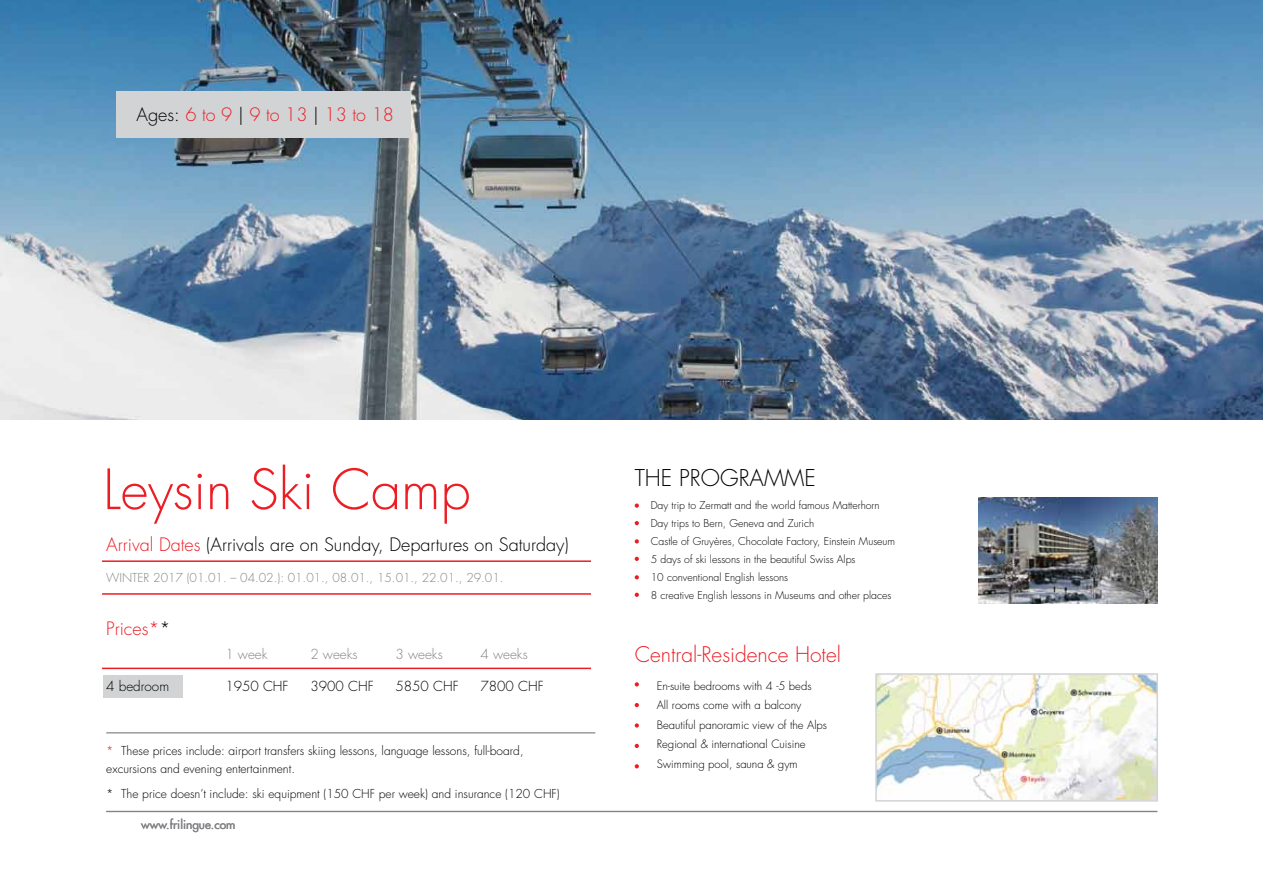
<style>
.page{position:relative;width:1263px;height:893px;background:#fff}
.page>*{position:absolute;margin:0;border:0;box-sizing:border-box;transform-origin:0 0}
.t1{font:300 54px "Futura Std";color:#ed1d24}
.t2{font:300 22.5px "Futura Std";color:#000}
.t3{font:300 21px "Futura Std";color:#ed1d24}
.t4{font:300 18px "Futura Std";color:#000}
.t5{font:300 18px "Futura Std";color:#ed1d24}
.t6{font:300 13.5px "Futura Std";color:#000}
.t7{font:300 13.5px "Futura Std";color:#808285}
.t8{font:300 12px/18px "Futura Std";color:#000}
.t9{font:300 12px "Futura Std";color:#808285}
.t10{font:500 12px "Futura Std";color:#808285}
.t11{font:300 11.25px/19.5px "Futura Std";color:#000}
.t12{font:300 10.5px/18px "Futura Std";color:#000}
.s1{color:#000}
.s2{color:#ed1d24}
</style>
<div class="page">
<svg style="left:635px;top:503px;width:4px;height:5px"></svg>
<svg style="left:635px;top:521px;width:4px;height:4px"></svg>
<svg style="left:635px;top:539px;width:4px;height:4px"></svg>
<svg style="left:635px;top:557px;width:4px;height:4px"></svg>
<svg style="left:635px;top:575px;width:4px;height:4px"></svg>
<svg style="left:635px;top:593px;width:4px;height:4px"></svg>
<div style="left:103px;top:675px;width:80px;height:23px;background:#d1d3d4"></div>
<hr style="left:106px;top:811px;width:1051px;height:1px;background:#808285">
<hr style="left:106px;top:732px;width:489px;height:1px;background:#808285">
<img style="left:0;top:0;width:1263px;height:420px">
<img style="left:979px;top:497px;width:178px;height:107px">
<svg style="left:635px;top:682px;width:4px;height:4px"></svg>
<svg style="left:635px;top:703px;width:4px;height:4px"></svg>
<svg style="left:635px;top:723px;width:4px;height:5px"></svg>
<svg style="left:635px;top:744px;width:4px;height:4px"></svg>
<svg style="left:635px;top:764px;width:4px;height:4px"></svg>
<div style="left:116px;top:91px;width:295px;height:46px;background:#d1d3d4"></div>
<hr style="left:102px;top:560px;width:489px;height:2px;background:#ed1d24">
<hr style="left:102px;top:593px;width:489px;height:2px;background:#ed1d24">
<hr style="left:102px;top:668px;width:489px;height:1px;background:#ed1d24">
<img style="left:878px;top:676px;width:277px;height:123px">
<div style="left:875px;top:673px;width:283px;height:129px;border:2px solid #d1d3d4"></div>
<h3 class="t5" style="left:137px;top:103px;width:259px"><span class="s1">Ages:</span> 6 to 9 <span class="s1">|</span> 9 to 13 <span class="s1">|</span> 13 to 18</h3>
<h1 class="t1" style="left:103px;top:457px;width:369px">Leysin Ski Camp</h1>
<h3 class="t4" style="left:106px;top:533px;width:464px"><span class="s2">Arrival Dates</span> (Arrivals are on Sunday, Departures on Saturday)</h3>
<p class="t9" style="left:106px;top:570px;width:399px">WINTER 2017 (01.01. – 04.02.): 01.01., 08.01., 15.01., 22.01., 29.01.</p>
<h3 class="t5" style="left:106px;top:618px;width:66px">Prices*<span class="s1">*</span></h3>
<p class="t7" style="left:225px;top:646px;width:44px">1 week</p>
<p class="t7" style="left:310px;top:646px;width:49px">2 weeks</p>
<p class="t7" style="left:395px;top:646px;width:49px">3 weeks</p>
<p class="t7" style="left:480px;top:646px;width:49px">4 weeks</p>
<p class="t6" style="left:106px;top:678px;width:64px">4 bedroom</p>
<p class="t6" style="left:225px;top:678px;width:65px">1950 CHF</p>
<p class="t6" style="left:310px;top:678px;width:65px">3900 CHF</p>
<p class="t6" style="left:395px;top:678px;width:65px">5850 CHF</p>
<p class="t6" style="left:480px;top:678px;width:65px">7800 CHF</p>
<p class="t8" style="left:106px;top:742px;width:419px"><span class="s2">*</span> These prices include: airport transfers skiing lessons, language lessons, full-board, excursions and evening entertainment.</p>
<p class="t8" style="left:106px;top:785px;width:455px">* The price doesn’t include: ski equipment (150 CHF per week) and insurance (120 CHF)</p>
<p class="t10" style="left:141px;top:817px;width:96px">www.frilingue.com</p>
<h2 class="t2" style="left:635px;top:464px;width:183px">THE PROGRAMME</h2>
<p class="t12" style="left:651px;top:497px;width:246px">Day trip to Zermatt and the world famous Matterhorn Day trips to Bern, Geneva and Zurich<br>Castle of Gruyères, Chocolate Factory, Einstein Museum 5 days of ski lessons in the beautiful Swiss Alps<br>10 conventional English lessons<br>8 creative English lessons in Museums and other places</p>
<h3 class="t3" style="left:635px;top:641px;width:208px">Central-Residence Hotel</h3>
<p class="t11" style="left:657px;top:676px;width:172px">En-suite bedrooms with 4 -5 beds<br>All rooms come with a balcony<br>Beautiful panoramic view of the Alps<br>Regional &amp; international Cuisine<br>Swimming pool, sauna &amp; gym</p>
</div>
